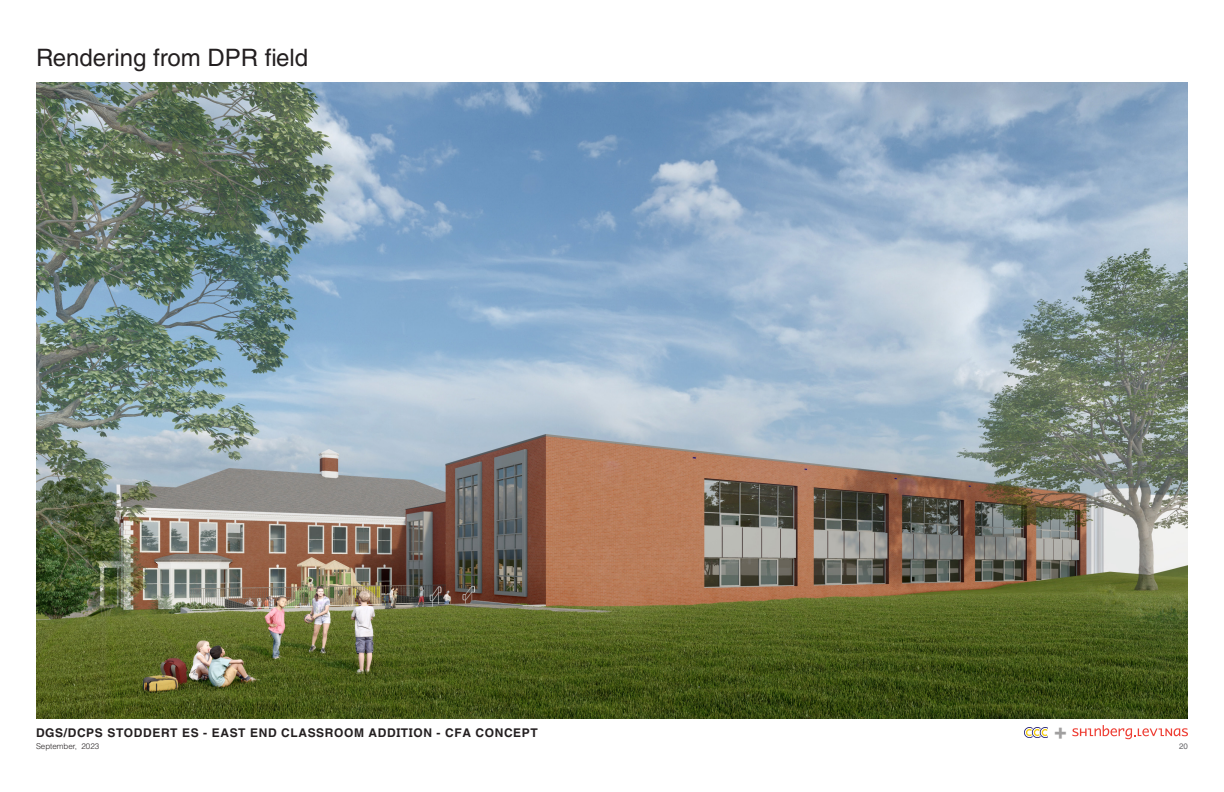
<style>
.page{position:relative;width:1224px;height:792px;background:#fff}
.page>*{position:absolute;margin:0;border:0;box-sizing:border-box;transform-origin:0 0}
.t1{font:24px "Helvetica LT Std";color:#231f20}
.t2{font:700 12px "Helvetica Textbook Std";letter-spacing:.05em;color:#231f20}
.t3{font:300 8px "Helvetica LT Std";color:#231f20}
.t4{font:8px "Helvetica LT Std";color:#636366}
</style>
<div class="page">
<svg style="left:1072px;top:725px;width:116px;height:14px"></svg>
<img style="left:1024px;top:727px;width:24px;height:11px">
<img style="left:36px;top:82px;width:1152px;height:637px">
<p class="t1" style="left:36px;top:44px;width:274px">Rendering from DPR field</p>
<p class="t2" style="left:36px;top:726px;width:503px">DGS/DCPS STODDERT ES - EAST END CLASSROOM ADDITION - CFA CONCEPT</p>
<p class="t3" style="left:36px;top:741px;width:65px">September, 2023</p>
<p class="t4" style="left:1179px;top:742px;width:10px">20</p>
</div>
